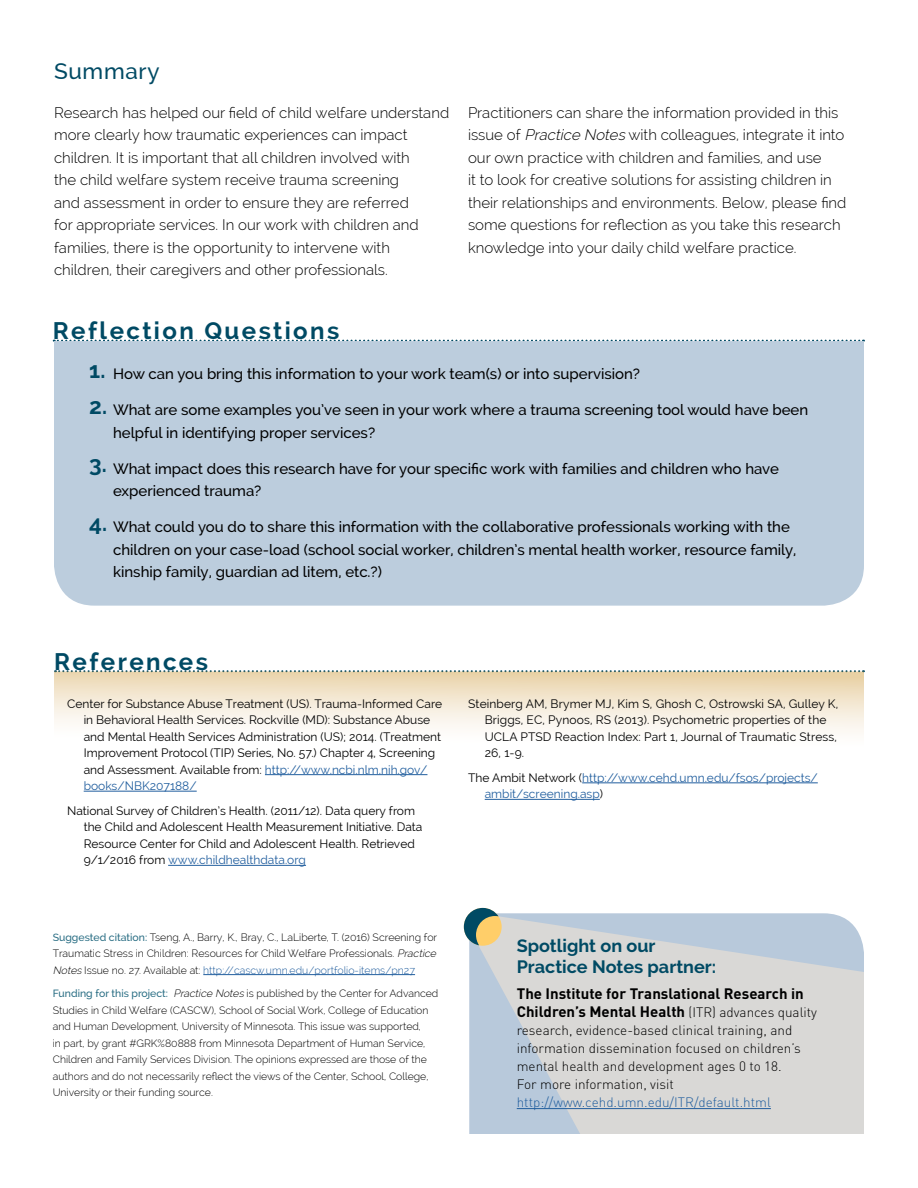
<style>
.page{position:relative;width:918px;height:1188px;background:#fff}
.page>*{position:absolute;margin:0;border:0;box-sizing:border-box;transform-origin:0 0}
.Practice_SidebarHead{font:700 24px "Raleway";letter-spacing:.1em;color:#004a64}
.practice_body_noinde{font:500 22.5px "Raleway";letter-spacing:.03em;color:#004a64}
.t1{font:700 18px/21px "Raleway";color:#004a64}
.practice_body_noinde-2{font:300 15px/22.5px "Raleway";color:#000}
.t2{font:500 15px/22.5px "Raleway";color:#000}
.main_body{font:700 15px/18px "DINOT";color:#000}
.main_body-2{font:300 13.5px/18px "DINOT";color:#000}
.main_body-3{font:12px/16.5px "Raleway";color:#000}
.main_body-4{font:12px/16.5px "Raleway";color:#215e9e}
.t3{font:300 10.5px/16.5px "Raleway";color:#000}
.s1{font-style:italic}
.s2{font-weight:700;font-size:22.5px;color:#004a64}
.s3{color:#215e9e}
.s4{font-weight:500;color:#2a6e84}
.s5{color:#000}
.s6{font-weight:300;font-size:13.5px}
</style>
<div class="page">
<svg style="left:54px;top:340px;width:810px;height:1px"></svg>
<div style="left:54px;top:341px;width:810px;height:265px;background:#bccddd"></div>
<svg style="left:55px;top:670px;width:809px;height:2px"></svg>
<svg style="left:54px;top:672px;width:810px;height:193px"></svg>
<hr style="left:265px;top:774px;width:162px;height:1px;background:#215e9e">
<hr style="left:84px;top:791px;width:113px;height:1px;background:#215e9e">
<hr style="left:168px;top:865px;width:138px;height:1px;background:#215e9e">
<hr style="left:582px;top:783px;width:236px;height:1px;background:#215e9e">
<hr style="left:485px;top:799px;width:115px;height:1px;background:#215e9e">
<hr style="left:203px;top:974px;width:212px;height:1px;background:#215e9e">
<svg style="left:469px;top:913px;width:370px;height:221px;background:#bcccdd"></svg>
<svg style="left:478px;top:916px;width:386px;height:218px;background:#d1d4d7"></svg>
<svg style="left:464px;top:908px;width:38px;height:38px"></svg>
<svg style="left:464px;top:908px;width:35px;height:37px"></svg>
<hr style="left:517px;top:1108px;width:254px;height:1px;background:#215e9e">
<p class="practice_body_noinde" style="left:54px;top:58px;width:107px">Summary</p>
<p class="practice_body_noinde-2" style="left:54px;top:101px;width:397px">Research has helped our field of child welfare understand more clearly how traumatic experiences can impact children. It is important that all children involved with<br>the child welfare system receive trauma screening<br>and assessment in order to ensure they are referred<br>for appropriate services. In our work with children and families, there is the opportunity to intervene with children, their caregivers and other professionals.</p>
<p class="practice_body_noinde-2" style="left:468px;top:101px;width:380px">Practitioners can share the information provided in this issue of <span class="s1">Practice Notes</span> with colleagues, integrate it into our own practice with children and families, and use<br>it to look for creative solutions for assisting children in their relationships and environments. Below, please find some questions for reflection as you take this research knowledge into your daily child welfare practice.</p>
<p class="Practice_SidebarHead" style="left:53px;top:317px;width:288px">Reflection Questions</p>
<p class="t2" style="left:89px;top:363px;width:552px"><span class="s2">1.</span> How can you bring this information to your work team(s) or into supervision?</p>
<p class="t2" style="left:113px;top:399px;width:697px;text-indent:-24px"><span class="s2">2.</span> What are some examples you’ve seen in your work where a trauma screening tool would have been helpful in identifying proper services?</p>
<p class="t2" style="left:113px;top:457px;width:668px;text-indent:-24px"><span class="s2">3.</span> What impact does this research have for your specific work with families and children who have experienced trauma?</p>
<p class="t2" style="left:113px;top:516px;width:685px;text-indent:-24px"><span class="s2">4.</span> What could you do to share this information with the collaborative professionals working with the children on your case-load (school social worker, children’s mental health worker, resource family, kinship family, guardian ad litem, etc.?)</p>
<p class="Practice_SidebarHead" style="left:54px;top:648px;width:155px">References</p>
<p class="main_body-3" style="left:84px;top:695px;width:360px;text-indent:-16px">Center for Substance Abuse Treatment (US). Trauma-Informed Care in Behavioral Health Services. Rockville (MD): Substance Abuse and Mental Health Services Administration (US); 2014. (Treatment Improvement Protocol (TIP) Series, No. 57.) Chapter 4, Screening and Assessment. Available from: <span class="s3">http://www.ncbi.nlm.nih.gov/ books/NBK207188/</span></p>
<p class="main_body-3" style="left:84px;top:802px;width:340px;text-indent:-16px">National Survey of Children’s Health. (2011/12). Data query from the Child and Adolescent Health Measurement Initiative. Data Resource Center for Child and Adolescent Health. Retrieved 9/1/2016 from <span class="s3">www.childhealthdata.org</span></p>
<p class="t3" style="left:53px;top:929px;width:387px"><span class="s4">Suggested citation:</span> Tseng, A., Barry, K., Bray, C., LaLiberte, T. (2016) Screening for<br>Traumatic Stress in Children: Resources for Child Welfare Professionals. <span class="s1">Practice<br>Notes</span> Issue no. 27. Available at: <span class="s3">http://cascw.umn.edu/portfolio-items/pn27</span></p>
<p class="t3" style="left:53px;top:985px;width:387px"><span class="s4">Funding for this project:</span> <span class="s1">Practice Notes</span> is published by the Center for Advanced Studies in Child Welfare (CASCW), School of Social Work, College of Education and Human Development, University of Minnesota. This issue was supported,<br>in part, by grant #GRK%80888 from Minnesota Department of Human Service, Children and Family Services Division. The opinions expressed are those of the authors and do not necessarily reflect the views of the Center, School, College, University or their funding source.</p>
<p class="main_body-3" style="left:485px;top:695px;width:355px;text-indent:-16px">Steinberg AM, Brymer MJ, Kim S, Ghosh C, Ostrowski SA, Gulley K, Briggs, EC, Pynoos, RS (2013). Psychometric properties of the UCLA PTSD Reaction Index: Part 1, Journal of Traumatic Stress, 26, 1-9.</p>
<p class="main_body-4" style="left:485px;top:769px;width:335px;text-indent:-16px"><span class="s5">The Ambit Network (</span>http://www.cehd.umn.edu/fsos/projects/ ambit/screening.asp<span class="s5">)</span></p>
<p class="t1" style="left:517px;top:935px;width:201px">Spotlight on our<br>Practice Notes partner:</p>
<p class="main_body" style="left:517px;top:984px;width:302px">The Institute for Translational Research in<br>Children’s Mental Health <span class="s6">(ITR) advances quality</span></p>
<p class="main_body-2" style="left:517px;top:1020px;width:286px">research, evidence-based clinical training, and information dissemination focused on children’s mental health and development ages 0 to 18.<br>For more information, visit <span class="s3">http://www.cehd.umn.edu/ITR/default.html</span></p>
</div>
